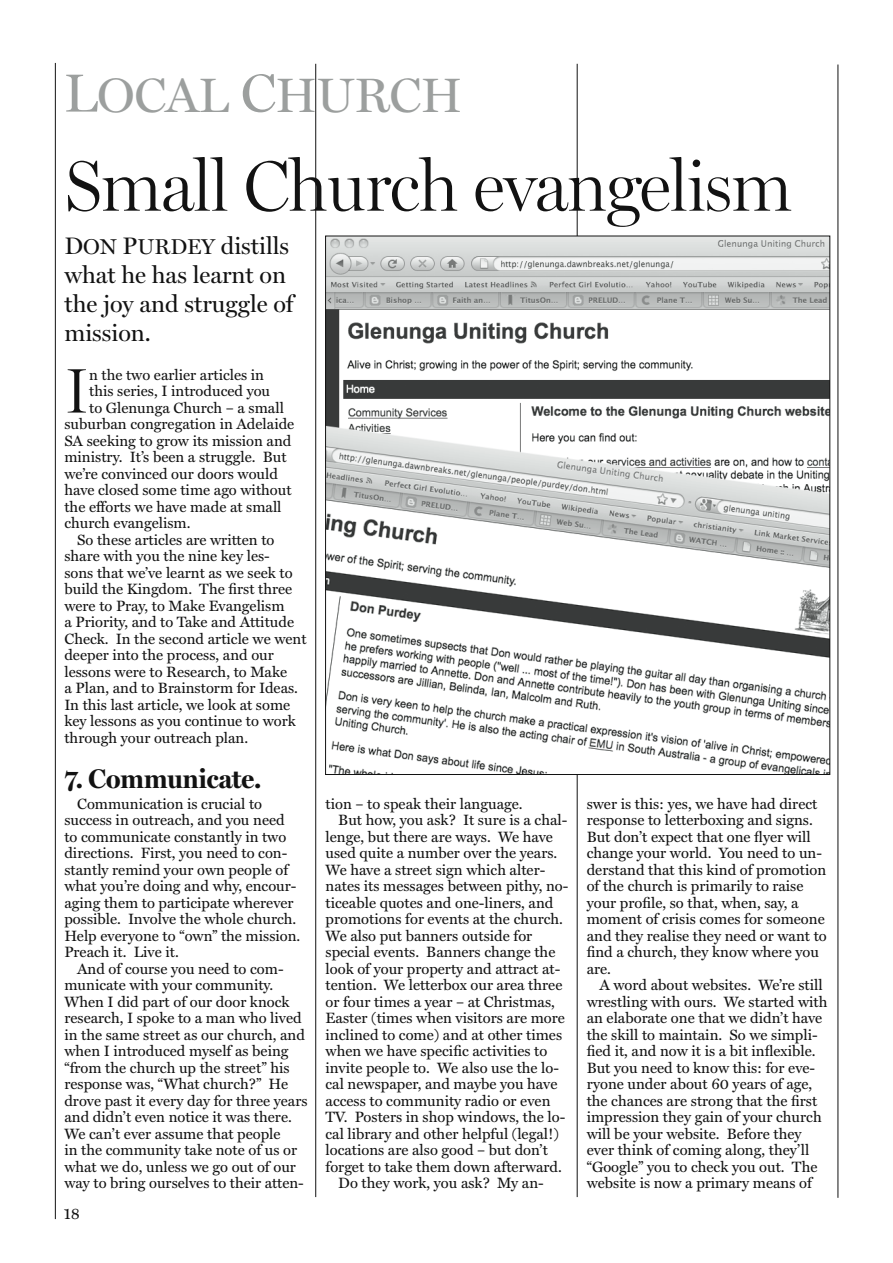
<style>
.page{position:relative;width:893px;height:1263px;background:#fff}
.page>*{position:absolute;margin:0;border:0;box-sizing:border-box;transform-origin:0 0}
.t1{font:300 72px "Miller Display";letter-spacing:-.02em;color:#121212}
.t2{font:300 63.3px "Miller Display";color:#121212}
.t3{font:48.6px "Miller Display Roman SC900";letter-spacing:-.01em;color:#9c9f9e}
.t4{font:700 27px "Miller Display";color:#121212}
.t5{font:24px/28.8px "Miller Display";color:#121212}
.t6{font:16.5px "Miller Text";color:#121212}
.t7{font:15px/16.5px "Miller Text";color:#121212}
.s1{font-size:54px}
.s2{font-family:"Miller Display Roman SC900"}
.s3{font-family:"Miller Display Roman SC900";font-size:21.6px}
</style>
<div class="page">
<hr style="left:55px;top:63px;width:1px;height:1156px;background:#121212">
<hr style="left:315px;top:64px;width:1px;height:1133px;background:#121212">
<hr style="left:837px;top:65px;width:1px;height:1133px;background:#121212">
<hr style="left:577px;top:64px;width:1px;height:1133px;background:#121212">
<img style="left:327px;top:238px;width:501px;height:535px">
<h3 class="t3" style="left:64px;top:66px;width:400px"><span class="s1">L</span>OCAL <span class="s1">C</span>HURCH</h3>
<h1 class="t1" style="left:64px;top:142px;width:730px">Small Church evangelism</h1>
<h3 class="t5" style="left:64px;top:232px;width:231px"><span class="s2">D</span><span class="s3">ON</span> <span class="s2">P</span><span class="s3">URDEY</span> distills what he has learnt on the joy and struggle of mission.</h3>
<h2 class="t2" style="left:64px;top:353px;width:26px">I</h2>
<p class="t7" style="left:89px;top:366px;width:176px">n the two earlier articles in</p>
<p class="t7" style="left:89px;top:383px;width:183px">this series, I introduced you</p>
<p class="t7" style="left:89px;top:399px;width:196px">to Glenunga Church – a small</p>
<p class="t7" style="left:64px;top:416px;width:231px">suburban congregation in Adelaide</p>
<p class="t7" style="left:64px;top:432px;width:229px">SA seeking to grow its mission and</p>
<p class="t7" style="left:64px;top:449px;width:224px">ministry. It’s been a struggle. But</p>
<p class="t7" style="left:64px;top:465px;width:215px">we’re convinced our doors would</p>
<p class="t7" style="left:64px;top:482px;width:229px">have closed some time ago without</p>
<p class="t7" style="left:64px;top:498px;width:219px">the efforts we have made at small</p>
<p class="t7" style="left:64px;top:515px;width:128px">church evangelism.</p>
<p class="t7" style="left:77px;top:531px;width:199px">So these articles are written to</p>
<p class="t7" style="left:64px;top:548px;width:207px">share with you the nine key les-</p>
<p class="t7" style="left:64px;top:564px;width:230px">sons that we’ve learnt as we seek to</p>
<p class="t7" style="left:64px;top:581px;width:229px">build the Kingdom. The first three</p>
<p class="t7" style="left:64px;top:597px;width:222px">were to Pray, to Make Evangelism</p>
<p class="t7" style="left:64px;top:614px;width:231px">a Priority, and to Take and Attitude</p>
<p class="t7" style="left:64px;top:630px;width:244px">Check. In the second article we went</p>
<p class="t7" style="left:64px;top:647px;width:211px">deeper into the process, and our</p>
<p class="t7" style="left:64px;top:663px;width:224px">lessons were to Research, to Make</p>
<p class="t7" style="left:64px;top:680px;width:235px">a Plan, and to Brainstorm for Ideas.</p>
<p class="t7" style="left:64px;top:696px;width:227px">In this last article, we look at some</p>
<p class="t7" style="left:64px;top:713px;width:233px">key lessons as you continue to work</p>
<p class="t7" style="left:64px;top:729px;width:185px">through your outreach plan.</p>
<h3 class="t4" style="left:64px;top:762px;width:198px">7. Communicate.</h3>
<p class="t7" style="left:64px;top:795px;width:237px;text-indent:13px">Communication is crucial to success in outreach, and you need to communicate constantly in two directions. First, you need to con&shy;stantly remind your own people of what you’re doing and why, encour&shy;aging them to participate wherever possible. Involve the whole church.<br>Help everyone to “own” the mission.<br>Preach it. Live it.</p>
<p class="t7" style="left:64px;top:960px;width:245px;text-indent:13px">And of course you need to com&shy;municate with your community.<br>When I did part of our door knock research, I spoke to a man who lived in the same street as our church, and when I introduced myself as being “from the church up the street” his response was, “What church?” He drove past it every day for three years and didn’t even notice it was there.<br>We can’t ever assume that people<br>in the community take note of us or what we do, unless we go out of our way to bring ourselves to their atten-</p>
<p class="t6" style="left:64px;top:1203px;width:18px">18</p>
<p class="t7" style="left:326px;top:795px;width:199px">tion – to speak their language.</p>
<p class="t7" style="left:338px;top:812px;width:231px">But how, you ask? It sure is a chal-</p>
<p class="t7" style="left:326px;top:828px;width:229px">lenge, but there are ways. We have</p>
<p class="t7" style="left:326px;top:845px;width:233px">used quite a number over the years.</p>
<p class="t7" style="left:326px;top:861px;width:221px">We have a street sign which alter-</p>
<p class="t7" style="left:326px;top:878px;width:244px">nates its messages between pithy, no-</p>
<p class="t7" style="left:326px;top:894px;width:229px">ticeable quotes and one-liners, and</p>
<p class="t7" style="left:326px;top:911px;width:239px">promotions for events at the church.</p>
<p class="t7" style="left:326px;top:927px;width:208px">We also put banners outside for</p>
<p class="t7" style="left:326px;top:944px;width:231px">special events. Banners change the</p>
<p class="t7" style="left:326px;top:960px;width:236px">look of your property and attract at-</p>
<p class="t7" style="left:326px;top:977px;width:238px">tention. We letterbox our area three</p>
<p class="t7" style="left:326px;top:993px;width:231px">or four times a year – at Christmas,</p>
<p class="t7" style="left:326px;top:1010px;width:241px">Easter (times when visitors are more</p>
<p class="t7" style="left:326px;top:1026px;width:238px">inclined to come) and at other times</p>
<p class="t7" style="left:326px;top:1043px;width:223px">when we have specific activities to</p>
<p class="t7" style="left:326px;top:1059px;width:235px">invite people to. We also use the lo-</p>
<p class="t7" style="left:326px;top:1076px;width:233px">cal newspaper, and maybe you have</p>
<p class="t7" style="left:326px;top:1092px;width:226px">access to community radio or even</p>
<p class="t7" style="left:326px;top:1109px;width:241px">TV. Posters in shop windows, the lo-</p>
<p class="t7" style="left:326px;top:1125px;width:235px">cal library and other helpful (legal!)</p>
<p class="t7" style="left:326px;top:1142px;width:224px">locations are also good – but don’t</p>
<p class="t7" style="left:326px;top:1158px;width:238px">forget to take them down afterward.</p>
<p class="t7" style="left:338px;top:1175px;width:207px">Do they work, you ask? My an-</p>
<p class="t7" style="left:587px;top:795px;width:242px">swer is this: yes, we have had direct response to letterboxing and signs.<br>But don’t expect that one flyer will change your world. You need to un&shy;derstand that this kind of promotion of the church is primarily to raise your profile, so that, when, say, a moment of crisis comes for someone and they realise they need or want to find a church, they know where you are.</p>
<p class="t7" style="left:587px;top:977px;width:242px;text-indent:13px">A word about websites. We’re still wrestling with ours. We started with an elaborate one that we didn’t have the skill to maintain. So we simpli&shy;fied it, and now it is a bit inflexible.<br>But you need to know this: for eve&shy;ryone under about 60 years of age, the chances are strong that the first impression they gain of your church will be your website. Before they ever think of coming along, they’ll “Google” you to check you out. The website is now a primary means of</p>
</div>
